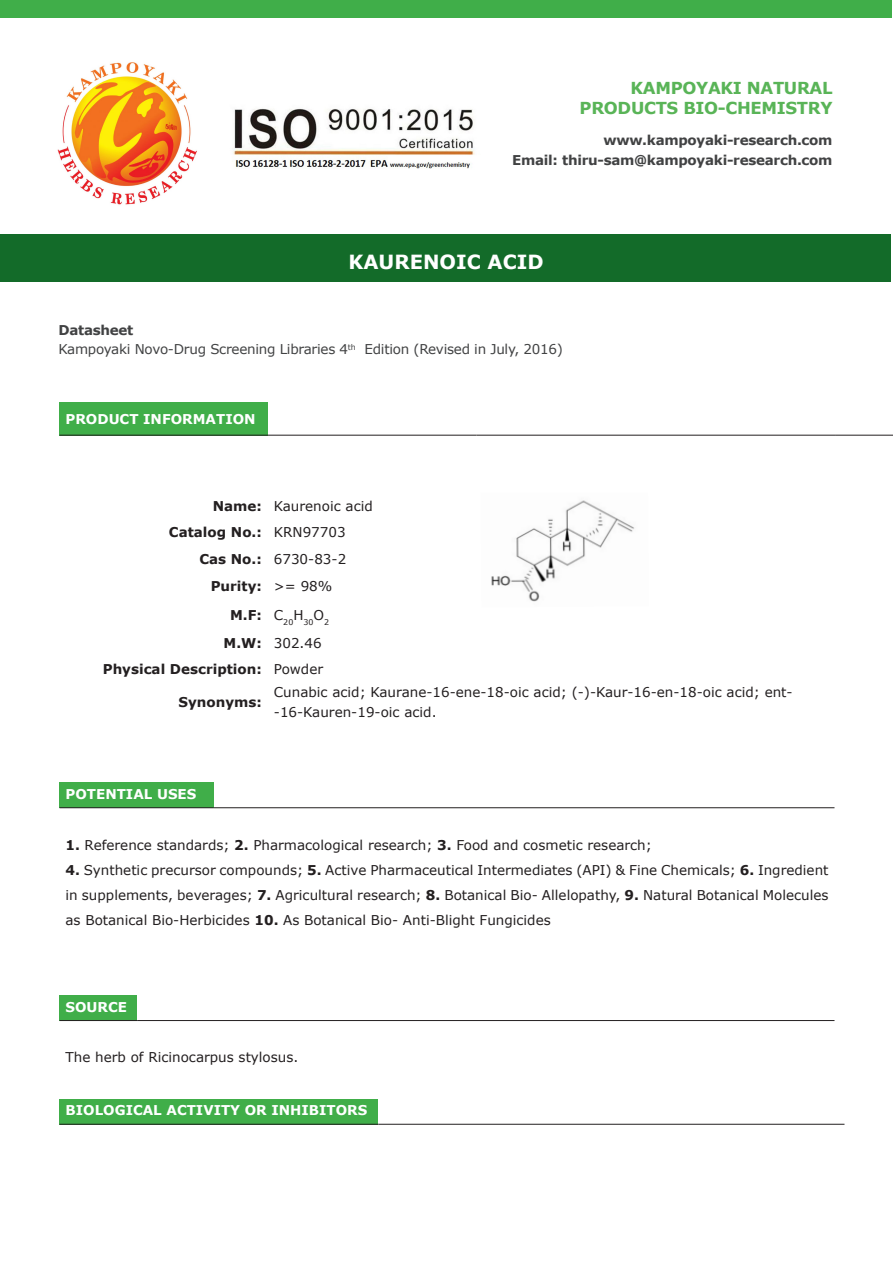
<style>
.page{position:relative;width:893px;height:1263px;background:#fff}
.page>*{position:absolute;margin:0;border:0;box-sizing:border-box;transform-origin:0 0}
.t1{font:700 19.5px "Verdana";color:#fff}
.t2{font:700 16.5px "Verdana";letter-spacing:-.02em;color:#59b457}
.t3{font:13.5px/25.2px "Verdana";color:#231f20}
.t4{font:700 13.5px "Verdana";letter-spacing:-.02em;color:#414243}
.t5{font:700 13.5px "Verdana";color:#fff}
.t6{font:700 13.5px "Verdana";color:#231f20}
.t7{font:13.5px "Verdana";letter-spacing:-.02em;color:#414243}
.t8{font:7.8px "Verdana";color:#231f20}
.s1{font-weight:700}
</style>
<div class="page">
<img style="left:232px;top:108px;width:243px;height:61px">
<img style="left:57px;top:62px;width:140px;height:143px">
<div style="left:0;top:0;width:892px;height:17px;background:#40ae49"></div>
<div style="left:0;top:235px;width:890px;height:47px;background:#136b29"></div>
<div style="left:60px;top:402px;width:208px;height:33px;background:#40ae49"></div>
<hr style="left:60px;top:435px;width:208px;height:1px;background:#231f20">
<hr style="left:268px;top:435px;width:208px;height:1px;background:#231f20">
<hr style="left:476px;top:435px;width:359px;height:1px;background:#231f20">
<hr style="left:835px;top:435px;width:58px;height:1px;background:#231f20">
<img style="left:491px;top:500px;width:144px;height:102px">
<div style="left:60px;top:783px;width:154px;height:25px;background:#40ae49"></div>
<hr style="left:60px;top:807px;width:154px;height:1px;background:#231f20">
<hr style="left:214px;top:807px;width:620px;height:1px;background:#231f20">
<div style="left:60px;top:995px;width:77px;height:25px;background:#40ae49"></div>
<hr style="left:60px;top:1020px;width:77px;height:1px;background:#231f20">
<hr style="left:137px;top:1020px;width:697px;height:1px;background:#231f20">
<div style="left:60px;top:1099px;width:318px;height:25px;background:#40ae49"></div>
<hr style="left:60px;top:1124px;width:318px;height:1px;background:#231f20">
<hr style="left:378px;top:1124px;width:466px;height:1px;background:#231f20">
<p class="t2" style="left:631px;top:78px;width:203px">KAMPOYAKI NATURAL</p>
<p class="t2" style="left:580px;top:97px;width:254px">PRODUCTS BIO-CHEMISTRY</p>
<p class="t4" style="left:603px;top:132px;width:231px">www.kampoyaki-research.com</p>
<p class="t4" style="left:512px;top:151px;width:322px">Email: thiru-sam@kampoyaki-research.com</p>
<p class="t1" style="left:348px;top:249px;width:197px">KAURENOIC ACID</p>
<p class="t4" style="left:58px;top:321px;width:76px">Datasheet</p>
<p class="t7" style="left:58px;top:341px;width:506px">Kampoyaki Novo-Drug Screening Libraries 4<sup>th</sup> Edition (Revised in July, 2016)</p>
<p class="t5" style="left:66px;top:410px;width:192px">PRODUCT INFORMATION</p>
<p class="t6" style="left:213px;top:497px;width:51px">Name:</p>
<p class="t3" style="left:274px;top:494px;width:100px">Kaurenoic acid</p>
<p class="t6" style="left:169px;top:523px;width:94px">Catalog No.:</p>
<p class="t3" style="left:274px;top:520px;width:73px">KRN97703</p>
<p class="t6" style="left:199px;top:550px;width:64px">Cas No.:</p>
<p class="t3" style="left:274px;top:546px;width:74px">6730-83-2</p>
<p class="t6" style="left:211px;top:577px;width:53px">Purity:</p>
<p class="t3" style="left:274px;top:574px;width:60px">&gt;= 98%</p>
<p class="t6" style="left:230px;top:606px;width:33px">M.F:</p>
<p class="t8" style="left:274px;top:617px;width:57px"><sup>C</sup>20<sup>H</sup>30<sup>O</sup>2</p>
<p class="t6" style="left:224px;top:634px;width:40px">M.W:</p>
<p class="t3" style="left:274px;top:631px;width:49px">302.46</p>
<p class="t6" style="left:103px;top:660px;width:161px">Physical Description:</p>
<p class="t3" style="left:274px;top:656px;width:51px">Powder</p>
<p class="t6" style="left:178px;top:693px;width:85px">Synonyms:</p>
<p class="t3" style="left:274px;top:683px;width:520px;line-height:19.2px">Cunabic acid; Kaurane-16-ene-18-oic acid; (-)-Kaur-16-en-18-oic acid; ent--16-Kauren-19-oic acid.</p>
<p class="t5" style="left:66px;top:785px;width:132px">POTENTIAL USES</p>
<p class="t3" style="left:66px;top:832px;width:588px"><span class="s1">1.</span> Reference standards; <span class="s1">2.</span> Pharmacological research; <span class="s1">3.</span> Food and cosmetic research;</p>
<p class="t3" style="left:66px;top:857px;width:764px;text-align:justify"><span class="s1">4.</span> Synthetic precursor compounds; <span class="s1">5.</span> Active Pharmaceutical Intermediates (API) &amp; Fine Chemicals; <span class="s1">6.</span> Ingredient in supplements, beverages; <span class="s1">7.</span> Agricultural research; <span class="s1">8.</span> Botanical Bio- Allelopathy, <span class="s1">9.</span> Natural Botanical Molecules as Botanical Bio-Herbicides <span class="s1">10.</span> As Botanical Bio- Anti-Blight Fungicides</p>
<p class="t5" style="left:66px;top:998px;width:63px">SOURCE</p>
<p class="t3" style="left:66px;top:1045px;width:234px">The herb of Ricinocarpus stylosus.</p>
<p class="t5" style="left:66px;top:1102px;width:303px">BIOLOGICAL ACTIVITY OR INHIBITORS</p>
</div>
